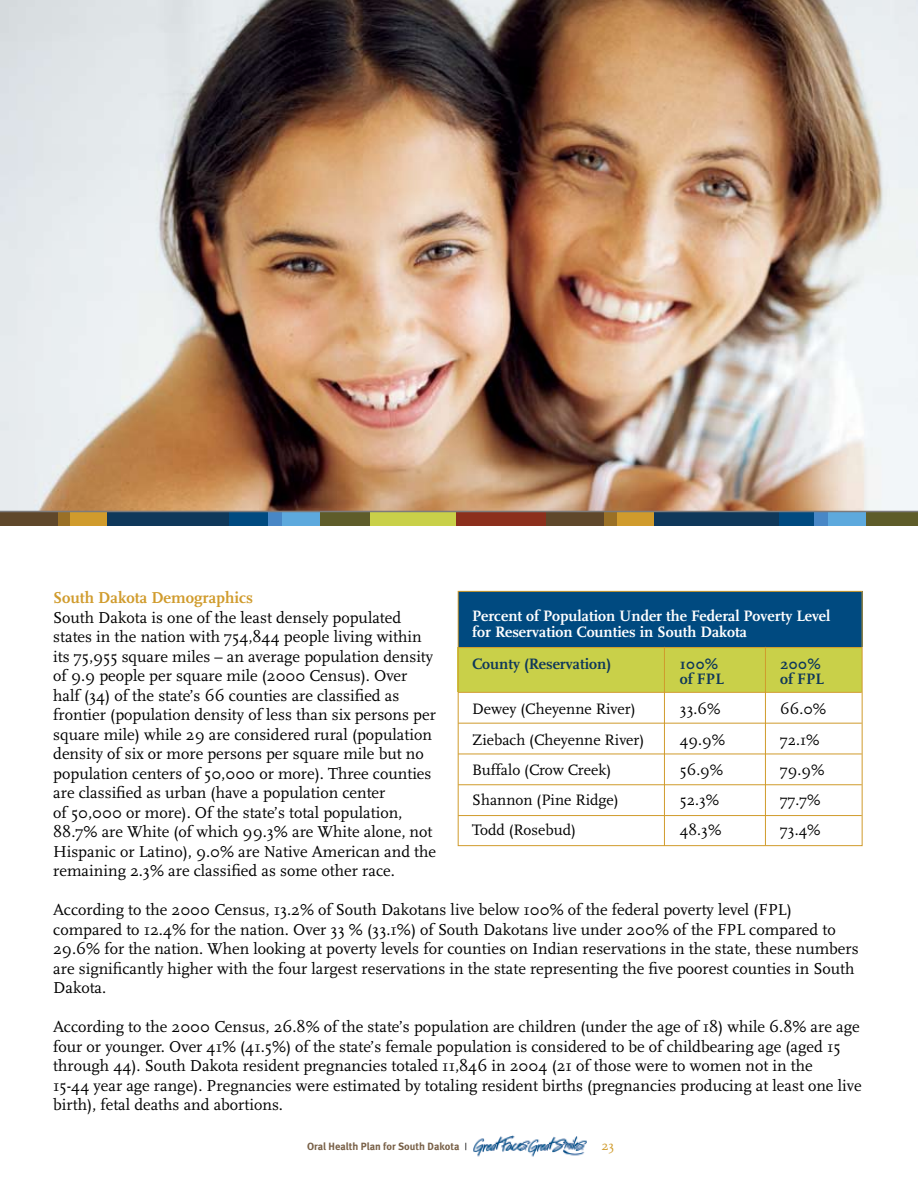
<style>
.page{position:relative;width:918px;height:1188px;background:#fff}
.page>*{position:absolute;margin:0;border:0;box-sizing:border-box;transform-origin:0 0}
.t1{font:16.5px/19.5px "Scala";color:#000}
.t2{font:700 16.5px "Scala";color:#d09b2c}
.t3{font:15.75px "Scala";color:#000}
.t4{font:700 15.75px/15.8px "Scala";color:#fff}
.t5{font:700 15.75px "Scala";color:#0f385a}
.t6{font:13.5px "Scala";color:#d09b2c}
.t7{font:700 10.5px "Meta";letter-spacing:.005em;color:#786047}
.s1{font-family:"Times";font-weight:400;color:#000}
</style>
<div class="page">
<img style="left:0;top:0;width:918px;height:511px">
<div style="left:0;top:512px;width:59px;height:14px;background:#5f472a"></div>
<div style="left:58px;top:512px;width:13px;height:14px;background:#9a7026"></div>
<div style="left:107px;top:512px;width:127px;height:14px;background:#0f385a"></div>
<div style="left:230px;top:512px;width:39px;height:14px;background:#004a80"></div>
<div style="left:269px;top:512px;width:14px;height:14px;background:#4887c6"></div>
<div style="left:282px;top:512px;width:38px;height:14px;background:#5da9dd"></div>
<div style="left:320px;top:512px;width:52px;height:14px;background:#5e5c29"></div>
<div style="left:370px;top:512px;width:88px;height:14px;background:#c9d049"></div>
<div style="left:71px;top:512px;width:36px;height:14px;background:#d09b2c"></div>
<div style="left:456px;top:512px;width:92px;height:14px;background:#8c2f1c"></div>
<div style="left:546px;top:512px;width:59px;height:14px;background:#5f472a"></div>
<div style="left:604px;top:512px;width:13px;height:14px;background:#9a7026"></div>
<div style="left:653px;top:512px;width:128px;height:14px;background:#0f385a"></div>
<div style="left:780px;top:512px;width:35px;height:14px;background:#004a80"></div>
<div style="left:815px;top:512px;width:14px;height:14px;background:#4887c6"></div>
<div style="left:828px;top:512px;width:38px;height:14px;background:#5da9dd"></div>
<div style="left:866px;top:512px;width:52px;height:14px;background:#5e5c29"></div>
<div style="left:617px;top:512px;width:36px;height:14px;background:#d09b2c"></div>
<hr style="left:0;top:511px;width:918px;height:1px;background:#7d7b7c">
<img style="left:473px;top:1135px;width:114px;height:22px">
<div style="left:458px;top:648px;width:404px;height:44px;background:#c9d049"></div>
<div style="left:458px;top:592px;width:404px;height:55px;background:#004a80"></div>
<div style="left:458px;top:591px;width:404px;height:255px;border:1px solid #d09b2c"></div>
<hr style="left:458px;top:647px;width:404px;height:1px;background:#d09b2c">
<hr style="left:458px;top:692px;width:404px;height:1px;background:#d09b2c">
<hr style="left:458px;top:723px;width:404px;height:1px;background:#d09b2c">
<hr style="left:458px;top:754px;width:404px;height:1px;background:#d09b2c">
<hr style="left:458px;top:784px;width:404px;height:1px;background:#d09b2c">
<hr style="left:458px;top:815px;width:404px;height:1px;background:#d09b2c">
<hr style="left:765px;top:647px;width:1px;height:198px;background:#d09b2c">
<hr style="left:664px;top:647px;width:1px;height:199px;background:#d09b2c">
<p class="t2" style="left:53px;top:589px;width:201px">South Dakota Demographics</p>
<p class="t1" style="left:53px;top:608px;width:384px">South Dakota is one of the least densely populated states in the nation with 754,844 people living within its 75,955 square miles – an average population density of 9.9 people per square mile (2000 Census). Over half (34) of the state’s 66 counties are classified as frontier (population density of less than six persons per square mile) while 29 are considered rural (population density of six or more persons per square mile but no population centers of 50,000 or more). Three counties are classified as urban (have a population center<br>of 50,000 or more). Of the state’s total population, 88.7% are White (of which 99.3% are White alone, not Hispanic or Latino), 9.0% are Native American and the remaining 2.3% are classified as some other race.</p>
<p class="t1" style="left:53px;top:901px;width:807px">According to the 2000 Census, 13.2% of South Dakotans live below 100% of the federal poverty level (FPL) compared to 12.4% for the nation. Over 33 % (33.1%) of South Dakotans live under 200% of the FPL compared to 29.6% for the nation. When looking at poverty levels for counties on Indian reservations in the state, these numbers are significantly higher with the four largest reservations in the state representing the five poorest counties in South Dakota.</p>
<p class="t1" style="left:53px;top:1018px;width:810px">According to the 2000 Census, 26.8% of the state’s population are children (under the age of 18) while 6.8% are age four or younger. Over 41% (41.5%) of the state’s female population is considered to be of childbearing age (aged 15 through 44). South Dakota resident pregnancies totaled 11,846 in 2004 (21 of those were to women not in the<br>15-44 year age range). Pregnancies were estimated by totaling resident births (pregnancies producing at least one live birth), fetal deaths and abortions.</p>
<p class="t7" style="left:307px;top:1140px;width:161px">Oral Health Plan for South Dakota <span class="s1">|</span></p>
<p class="t6" style="left:601px;top:1138px;width:14px">23</p>
<p class="t4" style="left:472px;top:608px;width:360px">Percent of Population Under the Federal Poverty Level for Reservation Counties in South Dakota</p>
<p class="t5" style="left:472px;top:655px;width:141px">County (Reservation)</p>
<p class="t5" style="left:680px;top:655px;width:40px">100%</p>
<p class="t5" style="left:780px;top:655px;width:42px">200%</p>
<p class="t5" style="left:680px;top:670px;width:45px">of FPL</p>
<p class="t5" style="left:780px;top:670px;width:45px">of FPL</p>
<p class="t3" style="left:472px;top:701px;width:165px">Dewey (Cheyenne River)</p>
<p class="t3" style="left:680px;top:701px;width:42px">33.6%</p>
<p class="t3" style="left:780px;top:701px;width:48px">66.0%</p>
<p class="t3" style="left:472px;top:731px;width:174px">Ziebach (Cheyenne River)</p>
<p class="t3" style="left:680px;top:731px;width:47px">49.9%</p>
<p class="t3" style="left:780px;top:731px;width:41px">72.1%</p>
<p class="t3" style="left:472px;top:761px;width:141px">Buffalo (Crow Creek)</p>
<p class="t3" style="left:680px;top:761px;width:45px">56.9%</p>
<p class="t3" style="left:780px;top:761px;width:46px">79.9%</p>
<p class="t3" style="left:472px;top:791px;width:148px">Shannon (Pine Ridge)</p>
<p class="t3" style="left:680px;top:791px;width:41px">52.3%</p>
<p class="t3" style="left:780px;top:791px;width:42px">77.7%</p>
<p class="t3" style="left:472px;top:821px;width:105px">Todd (Rosebud)</p>
<p class="t3" style="left:680px;top:821px;width:43px">48.3%</p>
<p class="t3" style="left:780px;top:821px;width:42px">73.4%</p>
</div>
